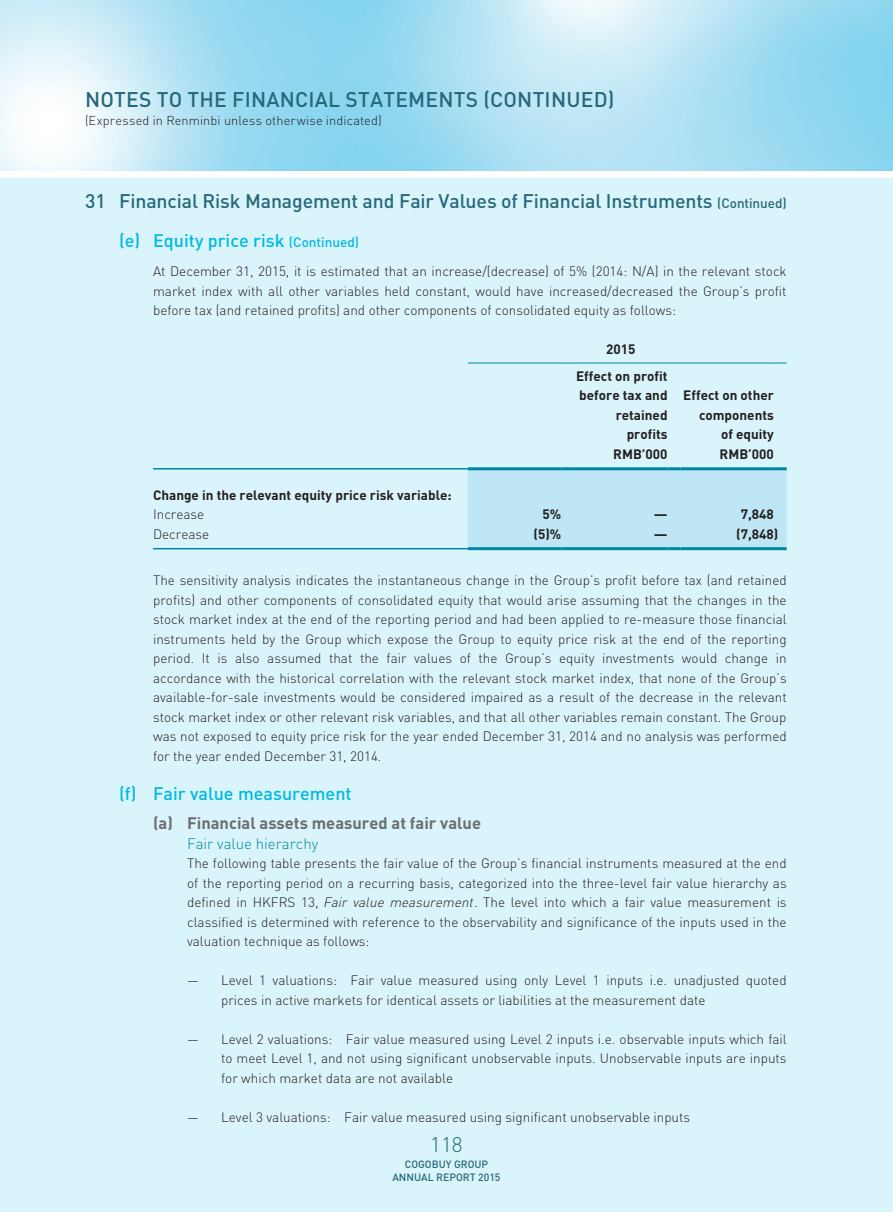
<style>
.page{position:relative;width:893px;height:1212px;background:#fff}
.page>*{position:absolute;margin:0;border:0;box-sizing:border-box;transform-origin:0 0}
.t1{font:500 21px "DIN Pro";letter-spacing:.01em;color:#26697b}
.t2{font:300 21px "DIN Pro";color:#26697b}
.t3{font:500 19.5px "DIN Pro";letter-spacing:-.005em;color:#26697b}
.t4{font:500 18px "DIN Pro";color:#00b9e4}
.t5{font:700 16.5px "DIN Pro";color:#6c6d70}
.t6{font:300 15px "DIN Pro";color:#0086a4}
.t7{font:300 13.5px/19.5px "DIN Pro";color:#231f20;text-align:justify}
.t8{font:700 13.5px/19.5px "DIN Pro";color:#231f20;text-align:right}
.t9{font:300 12.75px "DIN Pro";letter-spacing:.015em;color:#231f20}
.t10{font:500 10.5px/13.5px "DIN Pro";color:#26697b;text-align:center}
.s1{font-size:13.5px}
.s2{font-style:italic}
</style>
<div class="page">
<div style="left:0;top:179px;width:893px;height:1033px;background:#d9f4fa"></div>
<hr style="left:153px;top:468px;width:315px;height:1px;background:#0086a4">
<hr style="left:468px;top:363px;width:93px;height:1px;background:#0086a4">
<svg style="left:561px;top:363px;width:13px;height:1px"></svg>
<hr style="left:574px;top:363px;width:94px;height:1px;background:#0086a4">
<svg style="left:668px;top:363px;width:12px;height:1px"></svg>
<hr style="left:680px;top:363px;width:94px;height:1px;background:#0086a4">
<svg style="left:774px;top:363px;width:13px;height:1px"></svg>
<hr style="left:153px;top:548px;width:315px;height:1px;background:#0086a4">
<svg style="left:468px;top:467px;width:319px;height:83px"></svg>
<h1 class="t1" style="left:85px;top:85px;width:531px">NOTES TO THE FINANCIAL STATEMENTS (CONTINUED)</h1>
<p class="t9" style="left:85px;top:111px;width:298px">(Expressed in Renminbi unless otherwise indicated)</p>
<h2 class="t3" style="left:85px;top:188px;width:703px">31 Financial Risk Management and Fair Values of Financial Instruments <span class="s1">(Continued)</span></h2>
<h3 class="t4" style="left:119px;top:228px;width:242px">(e) Equity price risk <span class="s1">(Continued)</span></h3>
<p class="t7" style="left:153px;top:261px;width:635px">At December 31, 2015, it is estimated that an increase/(decrease) of 5% (2014: N/A) in the relevant stock market index with all other variables held constant, would have increased/decreased the Group’s profit before tax (and retained profits) and other components of consolidated equity as follows:</p>
<p class="t8" style="left:576px;top:336px;width:93px;line-height:26.5px;text-align:center">2015<br>Effect on profit</p>
<p class="t8" style="left:579px;top:385px;width:90px">before tax and retained profits</p>
<p class="t8" style="left:683px;top:385px;width:92px">Effect on other components<br>of equity</p>
<p class="t8" style="left:613px;top:444px;width:56px">RMB’000</p>
<p class="t8" style="left:720px;top:444px;width:56px">RMB’000</p>
<p class="t8" style="left:153px;top:485px;width:300px">Change in the relevant equity price risk variable:</p>
<p class="t7" style="left:153px;top:504px;width:53px">Increase</p>
<p class="t8" style="left:542px;top:504px;width:20px">5%</p>
<p class="t8" style="left:654px;top:504px;width:15px">—</p>
<p class="t8" style="left:741px;top:504px;width:35px">7,848</p>
<p class="t7" style="left:153px;top:524px;width:58px">Decrease</p>
<p class="t8" style="left:533px;top:524px;width:29px">(5)%</p>
<p class="t8" style="left:654px;top:524px;width:15px">—</p>
<p class="t8" style="left:736px;top:524px;width:44px">(7,848)</p>
<p class="t7" style="left:153px;top:570px;width:635px">The sensitivity analysis indicates the instantaneous change in the Group’s profit before tax (and retained profits) and other components of consolidated equity that would arise assuming that the changes in the stock market index at the end of the reporting period and had been applied to re-measure those financial instruments held by the Group which expose the Group to equity price risk at the end of the reporting period. It is also assumed that the fair values of the Group’s equity investments would change in accordance with the historical correlation with the relevant stock market index, that none of the Group’s available-for-sale investments would be considered impaired as a result of the decrease in the relevant stock market index or other relevant risk variables, and that all other variables remain constant. The Group was not exposed to equity price risk for the year ended December 31, 2014 and no analysis was performed for the year ended December 31, 2014.</p>
<h3 class="t4" style="left:119px;top:781px;width:234px">(f) Fair value measurement</h3>
<p class="t5" style="left:153px;top:812px;width:330px">(a) Financial assets measured at fair value</p>
<p class="t6" style="left:187px;top:833px;width:133px">Fair value hierarchy</p>
<p class="t7" style="left:187px;top:853px;width:601px">The following table presents the fair value of the Group’s financial instruments measured at the end of the reporting period on a recurring basis, categorized into the three-level fair value hierarchy as defined in HKFRS 13, <span class="s2">Fair value measurement</span>. The level into which a fair value measurement is classified is determined with reference to the observability and significance of the inputs used in the valuation technique as follows:</p>
<p class="t7" style="left:221px;top:970px;width:567px;text-indent:-34px">— Level 1 valuations: Fair value measured using only Level 1 inputs i.e. unadjusted quoted prices in active markets for identical assets or liabilities at the measurement date</p>
<p class="t7" style="left:221px;top:1028px;width:567px;text-indent:-34px">— Level 2 valuations: Fair value measured using Level 2 inputs i.e. observable inputs which fail to meet Level 1, and not using significant unobservable inputs. Unobservable inputs are inputs for which market data are not available</p>
<p class="t7" style="left:187px;top:1106px;width:505px">— Level 3 valuations: Fair value measured using significant unobservable inputs</p>
<h1 class="t2" style="left:430px;top:1130px;width:34px">118</h1>
<p class="t10" style="left:392px;top:1157px;width:110px">COGOBUY GROUP<br>ANNUAL REPORT 2015</p>
</div>
